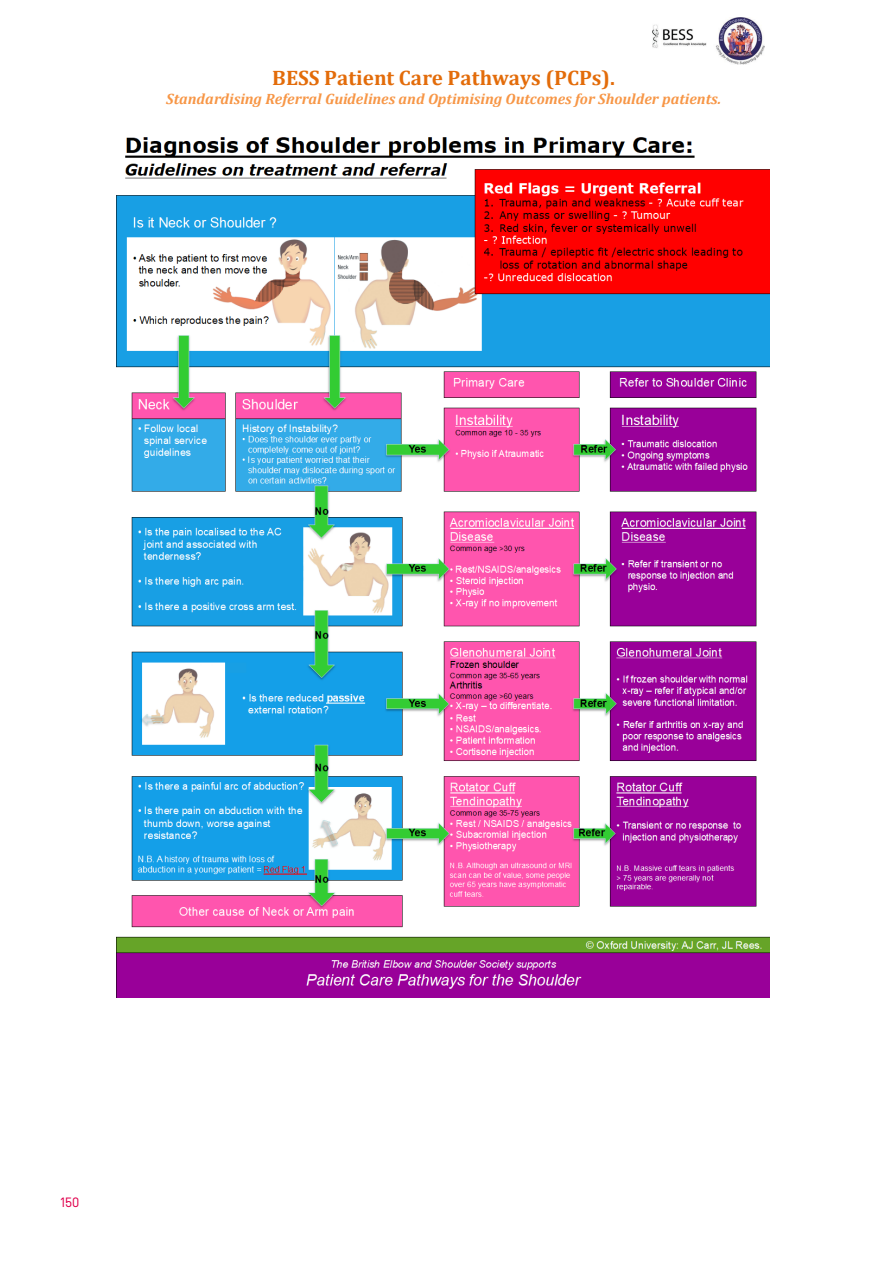
<style>
.page{position:relative;width:893px;height:1263px;background:#fff}
.page>*{position:absolute;margin:0;border:0;box-sizing:border-box;transform-origin:0 0}
.t1{font:700 21px "Cambria";color:#e36c0a}
.t2{font:italic 700 15px "Cambria";color:#f79646}
.t3{font:13.5px "Simplon Norm";color:#e0004d}
</style>
<div class="page">
<img style="left:652px;top:17px;width:112px;height:48px">
<img style="left:117px;top:137px;width:652px;height:860px">
<h1 class="t1" style="left:272px;top:65px;width:344px">BESS Patient Care Pathways (PCPs).</h1>
<p class="t2" style="left:166px;top:90px;width:556px">Standardising Referral Guidelines and Optimising Outcomes for Shoulder patients.</p>
<p class="t3" style="left:61px;top:1195px;width:20px">150</p>
</div>
